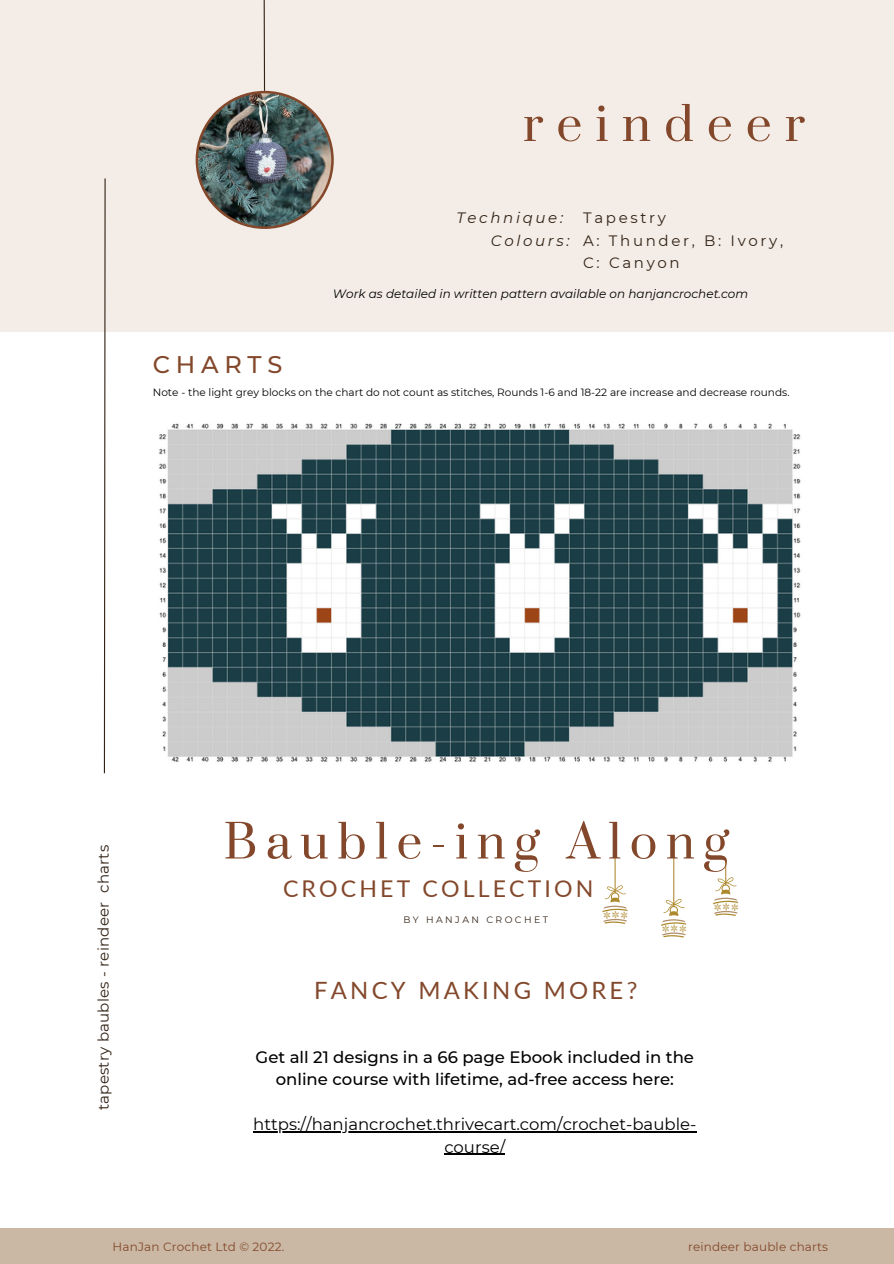
<style>
.page{position:relative;width:894px;height:1264px;background:#fff}
.page>*{position:absolute;margin:0;border:0;box-sizing:border-box;transform-origin:0 0}
.t1{font:58.5px "Suranna";letter-spacing:.225em;color:#83482b}
.t2{font:58.05px "Suranna";letter-spacing:.15em;color:#83482b}
.t3{font:500 24px "Montserrat";letter-spacing:.235em;color:#83482b}
.t4{font:23.85px "Lato";letter-spacing:.135em;color:#83482b}
.t5{font:23.1px "Lato";letter-spacing:.135em;color:#83482b}
.t6{font:500 16.5px/22.5px "Montserrat";color:#000;text-align:center}
.t7{font:16.5px/22.5px "Montserrat";color:#000;text-align:center}
.t8{font:15px/22.5px "Montserrat";letter-spacing:.175em;color:#332316}
.t9{font:15px "Montserrat";letter-spacing:.015em;color:#332316}
.t10{font:italic 15px/22.5px "Montserrat";letter-spacing:.175em;color:#332316}
.t11{font:italic 12px "Montserrat";color:#000}
.t12{font:12px "Montserrat";letter-spacing:.015em;color:#83482b}
.t13{font:10.5px "Montserrat";color:#000}
.t14{font:9.3px "Montserrat";letter-spacing:.26em;color:#332316}
</style>
<div class="page">
<div style="left:0;top:0;width:893px;height:332px;background:#f4ede7"></div>
<svg style="left:103px;top:178px;width:3px;height:596px"></svg>
<img style="left:195px;top:91px;width:138px;height:138px">
<hr style="left:263px;top:0;width:2px;height:91px;background:#332316">
<div style="left:0;top:1227px;width:893px;height:36px;background:#cab8a4"></div>
<img style="left:159px;top:423px;width:642px;height:339px">
<svg style="left:602px;top:823px;width:26px;height:101px"></svg>
<svg style="left:661px;top:836px;width:25px;height:102px"></svg>
<svg style="left:713px;top:858px;width:25px;height:58px"></svg>
<hr style="left:253px;top:1131px;width:443px;height:1px;background:#000">
<hr style="left:444px;top:1153px;width:61px;height:1px;background:#000">
<h1 class="t1" style="left:523px;top:87px;width:283px">reindeer</h1>
<h3 class="t10" style="left:491px;top:206px;width:80px;text-indent:-35px">Technique:<br>Colours:</h3>
<h3 class="t8" style="left:583px;top:206px;width:201px">Tapestry<br>A: Thunder, B: Ivory,<br>C: Canyon</h3>
<p class="t11" style="left:333px;top:286px;width:416px">Work as detailed in written pattern available on hanjancrochet.com</p>
<h3 class="t3" style="left:153px;top:349px;width:131px">CHARTS</h3>
<p class="t13" style="left:153px;top:386px;width:638px">Note - the light grey blocks on the chart do not count as stitches, Rounds 1-6 and 18-22 are increase and decrease rounds.</p>
<h3 class="t9" style="left:94px;top:1110px;width:267px;rotate:-90deg">tapestry baubles - reindeer charts</h3>
<h2 class="t2" style="left:223px;top:804px;width:506px">Bauble-ing Along</h2>
<h3 class="t5" style="left:283px;top:874px;width:312px">CROCHET COLLECTION</h3>
<p class="t14" style="left:403px;top:913px;width:146px">BY HANJAN CROCHET</p>
<h3 class="t4" style="left:314px;top:974px;width:324px">FANCY MAKING MORE?</h3>
<h3 class="t6" style="left:255px;top:1045px;width:440px">Get all 21 designs in a 66 page Ebook included in the online course with lifetime, ad-free access here:</h3>
<h3 class="t7" style="left:253px;top:1113px;width:444px">https://hanjancrochet.thrivecart.com/crochet-bauble&shy;course/</h3>
<p class="t12" style="left:113px;top:1239px;width:173px">HanJan Crochet Ltd © 2022.</p>
<p class="t12" style="left:687px;top:1239px;width:141px">reindeer bauble charts</p>
</div>
